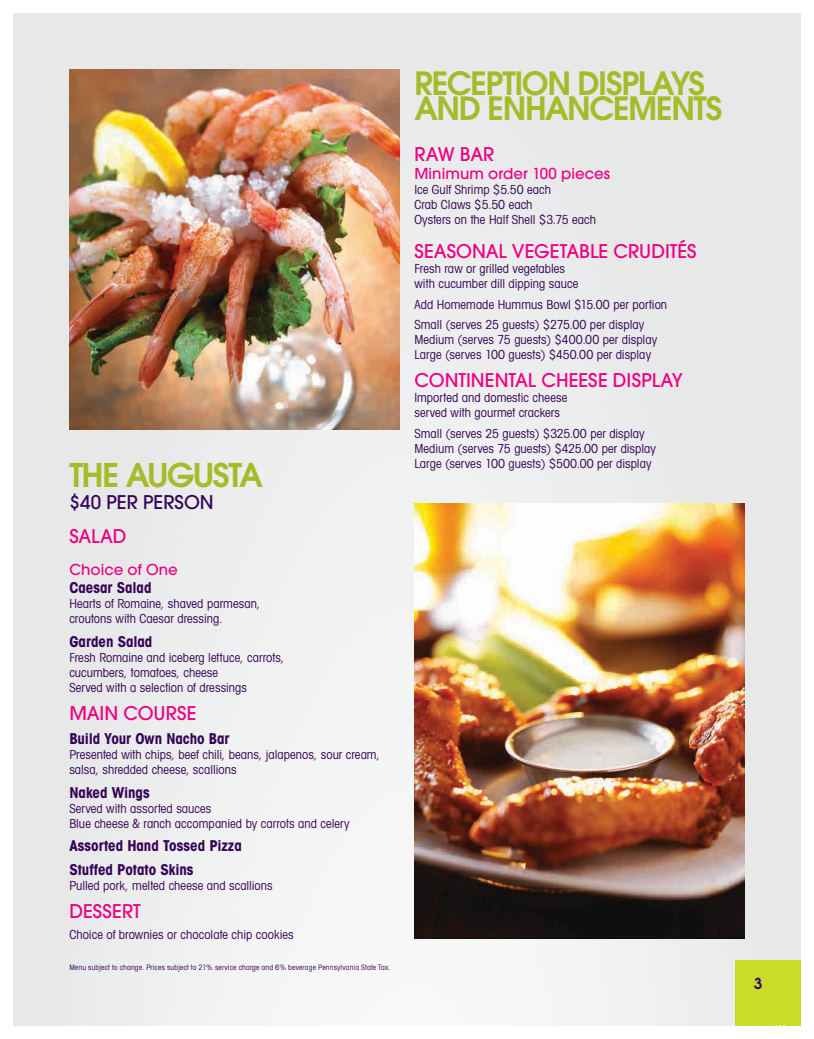
<style>
.page{position:relative;width:814px;height:1039px;background:#fff}
.page>*{position:absolute;margin:0;border:0;box-sizing:border-box;transform-origin:0 0}
.t1{font:600 32.5px "Avant Garde";letter-spacing:-.04em;color:#a5bb29}
.t2{font:600 31.88px/24.9px "Avant Garde";letter-spacing:-.045em;color:#a5bb29}
.t3{font:500 18.75px "Avant Garde";color:#ed0081}
.t4{font:500 18.75px "Avant Garde";letter-spacing:.005em;color:#350357}
.t5{font:700 condensed 15px/23.6px "Avant Garde";color:#350357}
.t6{font:500 15px "Avant Garde";letter-spacing:.005em;color:#ed0081}
.t7{font:600 15px "Avant Garde";color:#350357}
.t8{font:condensed 12.5px/15px "Avant Garde";letter-spacing:.005em;color:#350357}
.t9{font:condensed 7.5px "Avant Garde";letter-spacing:.02em;color:#350357}
</style>
<div class="page">
<div style="left:13px;top:13px;width:788px;height:1013px;background:#e9eaeb"></div>
<div style="left:735px;top:960px;width:66px;height:66px;background:#cbdb2a"></div>
<img style="left:69px;top:69px;width:330px;height:360px">
<img style="left:414px;top:503px;width:330px;height:435px">
<svg style="left:122px;top:1024px;width:122px;height:2px"></svg>
<svg style="left:754px;top:1024px;width:31px;height:2px"></svg>
<h1 class="t1" style="left:69px;top:454px;width:195px">THE AUGUSTA</h1>
<h3 class="t4" style="left:69px;top:491px;width:146px">$40 PER PERSON</h3>
<h3 class="t3" style="left:69px;top:525px;width:59px">SALAD</h3>
<p class="t6" style="left:69px;top:561px;width:110px">Choice of One</p>
<p class="t5" style="left:69px;top:576px;width:84px">Caesar Salad</p>
<p class="t8" style="left:69px;top:596px;width:192px">Hearts of Romaine, shaved parmesan, croutons with Caesar dressing.</p>
<p class="t5" style="left:69px;top:629px;width:85px">Garden Salad</p>
<p class="t8" style="left:69px;top:650px;width:216px">Fresh Romaine and iceberg lettuce, carrots, cucumbers, tomatoes, cheese<br>Served with a selection of dressings</p>
<h3 class="t3" style="left:69px;top:702px;width:129px">MAIN COURSE</h3>
<p class="t5" style="left:69px;top:726px;width:162px">Build Your Own Nacho Bar</p>
<p class="t8" style="left:69px;top:746px;width:312px">Presented with chips, beef chili, beans, jalapenos, sour cream, salsa, shredded cheese, scallions</p>
<p class="t5" style="left:69px;top:780px;width:82px">Naked Wings</p>
<p class="t8" style="left:69px;top:800px;width:282px">Served with assorted sauces<br>Blue cheese &amp; ranch accompanied by carrots and celery</p>
<p class="t5" style="left:69px;top:833px;width:174px">Assorted Hand Tossed Pizza<br>Stuffed Potato Skins</p>
<p class="t8" style="left:69px;top:877px;width:205px">Pulled pork, melted cheese and scallions</p>
<h3 class="t3" style="left:69px;top:899px;width:73px">DESSERT</h3>
<p class="t8" style="left:69px;top:926px;width:226px">Choice of brownies or chocolate chip cookies</p>
<p class="t9" style="left:69px;top:962px;width:323px">Menu subject to change. Prices subject to 21% service charge and 6% beverage Pennsylvania State Tax.</p>
<h2 class="t2" style="left:414px;top:70px;width:309px">RECEPTION DISPLAYS<br>AND ENHANCEMENTS</h2>
<h3 class="t3" style="left:414px;top:143px;width:81px">RAW BAR</h3>
<p class="t6" style="left:414px;top:164px;width:197px">Minimum order 100 pieces</p>
<p class="t8" style="left:414px;top:182px;width:183px">Ice Gulf Shrimp $5.50 each<br>Crab Claws $5.50 each<br>Oysters on the Half Shell $3.75 each</p>
<h3 class="t3" style="left:414px;top:239px;width:283px">SEASONAL VEGETABLE CRUDITÉS</h3>
<p class="t8" style="left:414px;top:261px;width:165px">Fresh raw or grilled vegetables with cucumber dill dipping sauce</p>
<p class="t8" style="left:414px;top:293px;width:254px;line-height:20.6px">Add Homemade Hummus Bowl $15.00 per portion<br>Small (serves 25 guests) $275.00 per display</p>
<p class="t8" style="left:414px;top:332px;width:244px">Medium (serves 75 guests) $400.00 per display<br>Large (serves 100 guests) $450.00 per display</p>
<h3 class="t3" style="left:414px;top:369px;width:270px">CONTINENTAL CHEESE DISPLAY</h3>
<p class="t8" style="left:414px;top:390px;width:154px">Imported and domestic cheese served with gourmet crackers</p>
<p class="t8" style="left:414px;top:426px;width:243px">Small (serves 25 guests) $325.00 per display<br>Medium (serves 75 guests) $425.00 per display<br>Large (serves 100 guests) $500.00 per display</p>
<p class="t7" style="left:754px;top:973px;width:10px">3</p>
</div>
